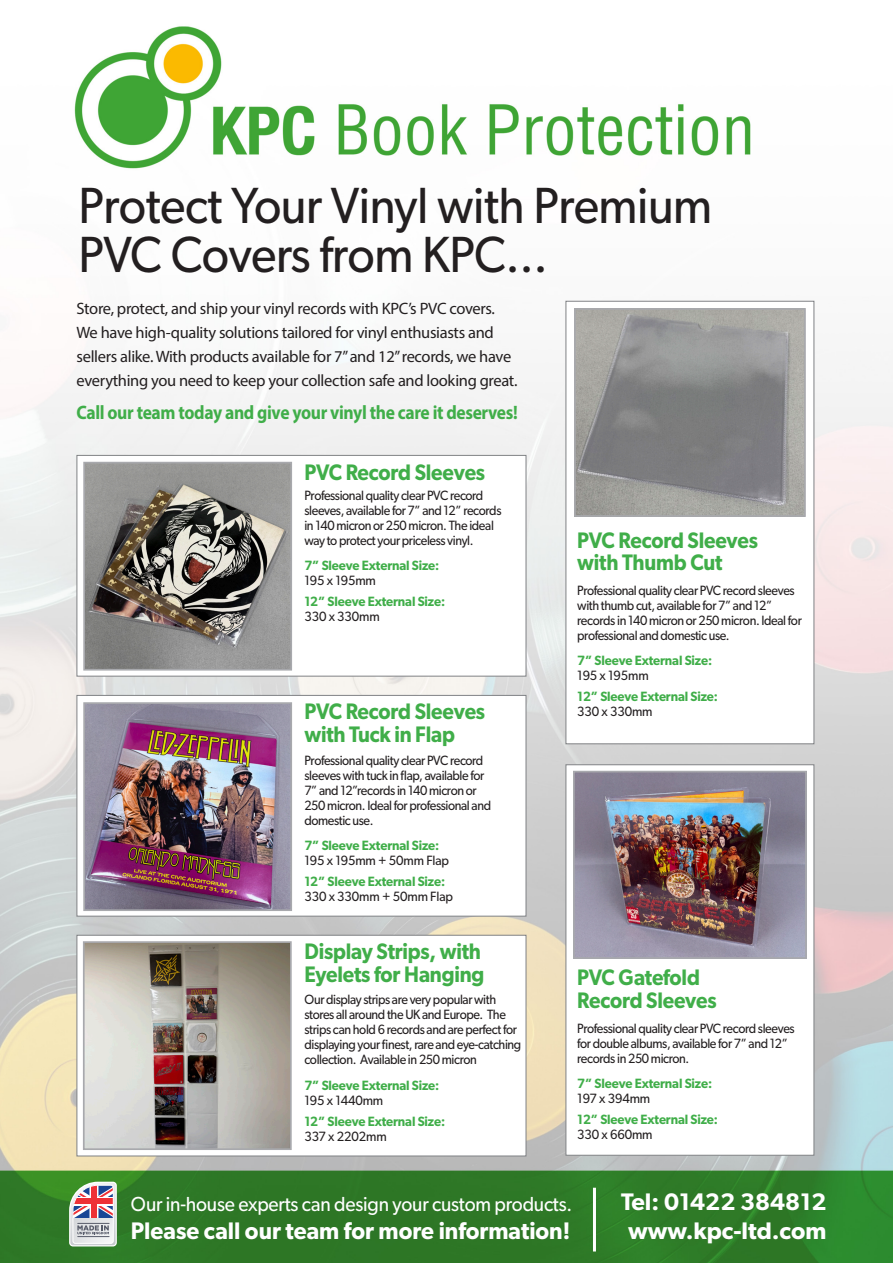
<style>
.page{position:relative;width:893px;height:1263px;background:#fff}
.page>*{position:absolute;margin:0;border:0;box-sizing:border-box;transform-origin:0 0}
.t1{font:51px "Gibson";letter-spacing:-.01em;color:#231f20;scale:.94 1}
.t2{font:600 24px "Gibson";color:#fff;scale:.96 1}
.t3{font:600 24px "Gibson";color:#fff}
.t4{font:600 22.5px/22.5px "Gibson";letter-spacing:-.01em;color:#40ae49;scale:.91 1}
.t5{font:20.4px "Gibson";letter-spacing:-.01em;color:#fff;scale:.94 1}
.t6{font:700 19.5px "Myriad Pro";letter-spacing:-.02em;color:#40ae49;scale:.9 1}
.t7{font:16.5px/24px "Myriad Pro";letter-spacing:-.02em;color:#231f20}
.t8{font:13.5px/15px "Gibson";letter-spacing:-.03em;color:#231f20;scale:.92 1}
.t9{font:600 13.5px/15px "Gibson";letter-spacing:-.01em;color:#40ae49;scale:.94 1}
.s1{font-weight:400;color:#231f20}
</style>
<div class="page">
<img style="left:0;top:26px;width:893px;height:1237px">
<div style="left:77px;top:455px;width:449px;height:221px;background:#fff;border:1px solid #808285"></div>
<img style="left:86px;top:465px;width:203px;height:202px">
<div style="left:83px;top:462px;width:209px;height:208px;border:2px solid #a8a9ad"></div>
<div style="left:77px;top:695px;width:449px;height:221px;background:#fff;border:1px solid #808285"></div>
<div style="left:77px;top:935px;width:449px;height:221px;background:#fff;border:1px solid #808285"></div>
<img style="left:86px;top:705px;width:203px;height:203px">
<div style="left:83px;top:702px;width:209px;height:209px;border:2px solid #a8a9ad"></div>
<div style="left:566px;top:301px;width:248px;height:443px;background:#fff;border:1px solid #808285"></div>
<div style="left:566px;top:764px;width:248px;height:391px;background:#fff;border:1px solid #808285"></div>
<img style="left:577px;top:311px;width:226px;height:203px">
<div style="left:574px;top:308px;width:232px;height:209px;border:2px solid #a8a9ad"></div>
<svg style="left:69px;top:1181px;width:48px;height:66px"></svg>
<hr style="left:593px;top:1188px;width:3px;height:63px;background:#fff">
<img style="left:86px;top:944px;width:203px;height:203px">
<div style="left:83px;top:941px;width:209px;height:209px;border:2px solid #a8a9ad"></div>
<img style="left:576px;top:774px;width:228px;height:182px">
<div style="left:573px;top:771px;width:234px;height:188px;border:2px solid #a8a9ad"></div>
<p class="t1" style="left:78px;top:174px;width:676px">Protect Your Vinyl with Premium</p>
<p class="t1" style="left:78px;top:224px;width:501px">PVC Covers from KPC...</p>
<p class="t7" style="left:77px;top:296px;width:442px">Store, protect, and ship your vinyl records with KPC’s PVC covers.<br>We have high-quality solutions tailored for vinyl enthusiasts and sellers alike. With products available for 7” and 12” records, we have everything you need to keep your collection safe and looking great.</p>
<p class="t6" style="left:77px;top:400px;width:492px">Call our team today and give your vinyl the care it deserves!</p>
<p class="t4" style="left:304px;top:460px;width:200px">PVC Record Sleeves</p>
<p class="t8" style="left:304px;top:487px;width:216px">Professional quality clear PVC record sleeves, available for 7” and 12” records in 140 micron or 250 micron. The ideal way to protect your priceless vinyl.</p>
<p class="t9" style="left:304px;top:558px;width:145px">7” Sleeve External Size:<br><span class="s1">195 x 195mm</span></p>
<p class="t9" style="left:304px;top:594px;width:151px">12” Sleeve External Size:<br><span class="s1">330 x 330mm</span></p>
<p class="t4" style="left:304px;top:700px;width:200px">PVC Record Sleeves with Tuck in Flap</p>
<p class="t8" style="left:304px;top:752px;width:204px">Professional quality clear PVC record sleeves with tuck in flap, available for 7” and 12”records in 140 micron or 250 micron. Ideal for professional and domestic use.</p>
<p class="t9" style="left:304px;top:837px;width:155px">7” Sleeve External Size:<br><span class="s1">195 x 195mm + 50mm Flap</span></p>
<p class="t9" style="left:304px;top:873px;width:160px">12” Sleeve External Size:<br><span class="s1">330 x 330mm + 50mm Flap</span></p>
<p class="t4" style="left:304px;top:939px;width:199px">Display Strips, with<br>Eyelets for Hanging</p>
<p class="t8" style="left:304px;top:992px;width:237px">Our display strips are very popular with stores all around the UK and Europe. The strips can hold 6 records and are perfect for displaying your finest, rare and eye-catching collection. Available in 250 micron</p>
<p class="t9" style="left:304px;top:1077px;width:145px">7” Sleeve External Size:<br><span class="s1">195 x 1440mm</span></p>
<p class="t9" style="left:304px;top:1113px;width:151px">12” Sleeve External Size:<br><span class="s1">337 x 2202mm</span></p>
<p class="t4" style="left:577px;top:528px;width:200px">PVC Record Sleeves with Thumb Cut</p>
<p class="t8" style="left:577px;top:582px;width:246px">Professional quality clear PVC record sleeves with thumb cut, available for 7” and 12” records in 140 micron or 250 micron. Ideal for professional and domestic use.</p>
<p class="t9" style="left:577px;top:653px;width:145px">7” Sleeve External Size:<br><span class="s1">195 x 195mm</span></p>
<p class="t9" style="left:577px;top:689px;width:151px">12” Sleeve External Size:<br><span class="s1">330 x 330mm</span></p>
<p class="t4" style="left:577px;top:966px;width:155px">PVC Gatefold<br>Record Sleeves</p>
<p class="t8" style="left:577px;top:1020px;width:238px">Professional quality clear PVC record sleeves for double albums, available for 7” and 12” records in 250 micron.</p>
<p class="t9" style="left:577px;top:1076px;width:145px">7” Sleeve External Size:<br><span class="s1">197 x 394mm</span></p>
<p class="t9" style="left:577px;top:1112px;width:151px">12” Sleeve External Size:<br><span class="s1">330 x 660mm</span></p>
<p class="t5" style="left:131px;top:1191px;width:471px">Our in-house experts can design your custom products.</p>
<p class="t2" style="left:131px;top:1216px;width:459px">Please call our team for more information!</p>
<p class="t3" style="left:621px;top:1188px;width:207px">Tel: 01422 384812</p>
<p class="t3" style="left:628px;top:1216px;width:200px">www.kpc-ltd.com</p>
</div>
